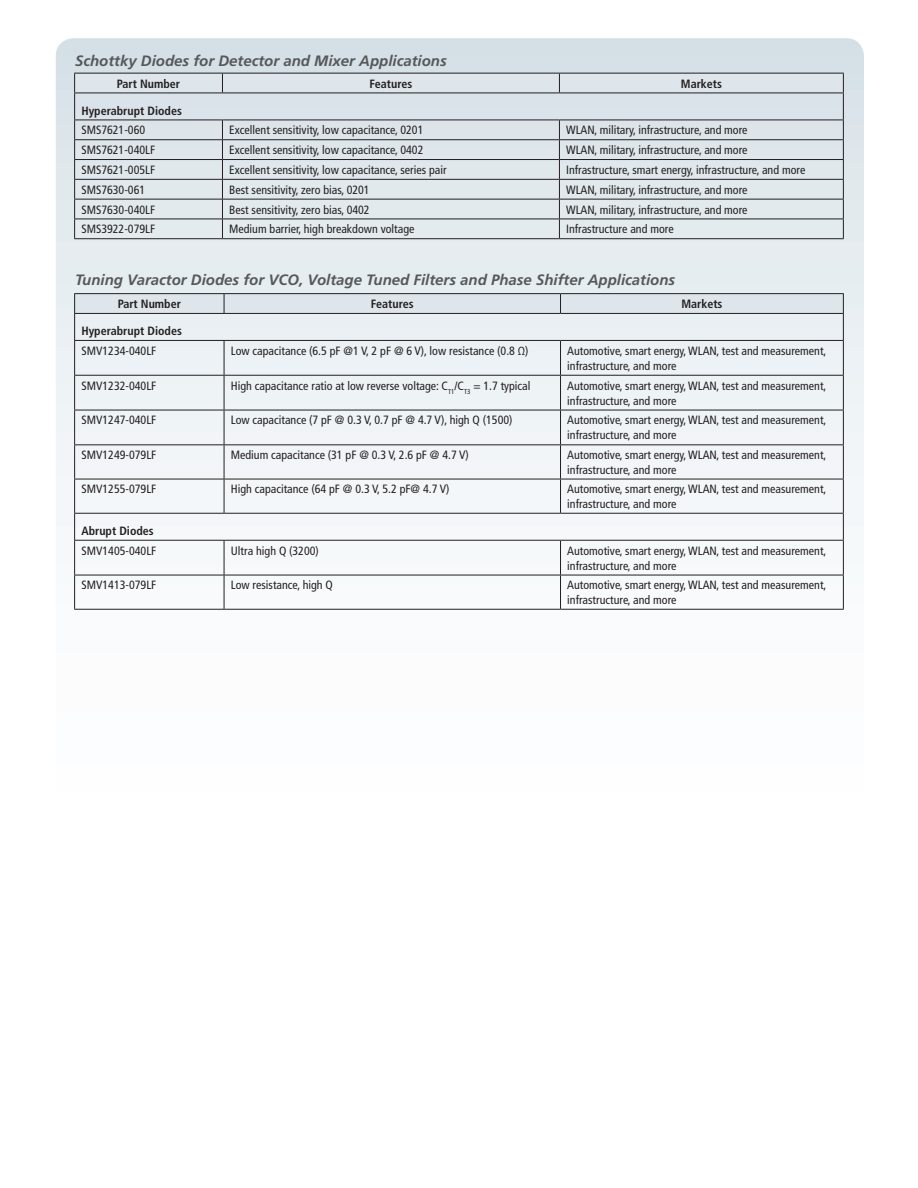
<style>
.page{position:relative;width:918px;height:1188px;background:#fff}
.page>*{position:absolute;margin:0;border:0;box-sizing:border-box;transform-origin:0 0}
.SubHead_2{font:italic 700 15px "Frutiger";color:#57585a}
.t1{font:condensed 12px/15px "Frutiger LT Std";color:#231f20}
.t2{font:700 condensed 12px "Frutiger LT Std";color:#231f20}
</style>
<div class="page">
<div style="left:56px;top:38px;width:808px;height:877px;background:linear-gradient(to bottom,#d9e3e8,#fff);border-radius:18px"></div>
<hr style="left:74px;top:293px;width:150px;height:1px;background:#231f20">
<hr style="left:224px;top:293px;width:337px;height:1px;background:#231f20">
<hr style="left:561px;top:293px;width:283px;height:1px;background:#231f20">
<svg style="left:74px;top:294px;width:770px;height:46px;background:#dee5e9"></svg>
<hr style="left:74px;top:340px;width:150px;height:1px;background:#231f20">
<hr style="left:74px;top:341px;width:1px;height:34px;background:#231f20">
<hr style="left:224px;top:340px;width:337px;height:1px;background:#231f20">
<hr style="left:224px;top:341px;width:1px;height:34px;background:#231f20">
<hr style="left:561px;top:340px;width:283px;height:1px;background:#231f20">
<hr style="left:560px;top:341px;width:1px;height:34px;background:#231f20">
<hr style="left:843px;top:341px;width:1px;height:34px;background:#231f20">
<hr style="left:74px;top:375px;width:150px;height:1px;background:#231f20">
<hr style="left:74px;top:376px;width:1px;height:34px;background:#231f20">
<hr style="left:224px;top:375px;width:337px;height:1px;background:#231f20">
<hr style="left:224px;top:376px;width:1px;height:34px;background:#231f20">
<hr style="left:561px;top:375px;width:283px;height:1px;background:#231f20">
<hr style="left:560px;top:376px;width:1px;height:34px;background:#231f20">
<hr style="left:843px;top:376px;width:1px;height:34px;background:#231f20">
<hr style="left:74px;top:410px;width:150px;height:1px;background:#231f20">
<hr style="left:74px;top:410px;width:1px;height:34px;background:#231f20">
<hr style="left:224px;top:410px;width:337px;height:1px;background:#231f20">
<hr style="left:224px;top:410px;width:1px;height:34px;background:#231f20">
<hr style="left:561px;top:410px;width:283px;height:1px;background:#231f20">
<hr style="left:560px;top:410px;width:1px;height:34px;background:#231f20">
<hr style="left:843px;top:410px;width:1px;height:34px;background:#231f20">
<hr style="left:74px;top:444px;width:150px;height:1px;background:#231f20">
<hr style="left:74px;top:445px;width:1px;height:34px;background:#231f20">
<hr style="left:224px;top:444px;width:337px;height:1px;background:#231f20">
<hr style="left:224px;top:445px;width:1px;height:34px;background:#231f20">
<hr style="left:561px;top:444px;width:283px;height:1px;background:#231f20">
<hr style="left:560px;top:445px;width:1px;height:34px;background:#231f20">
<hr style="left:843px;top:445px;width:1px;height:34px;background:#231f20">
<hr style="left:74px;top:479px;width:150px;height:1px;background:#231f20">
<hr style="left:74px;top:479px;width:1px;height:34px;background:#231f20">
<hr style="left:224px;top:479px;width:337px;height:1px;background:#231f20">
<hr style="left:224px;top:479px;width:1px;height:34px;background:#231f20">
<hr style="left:561px;top:479px;width:283px;height:1px;background:#231f20">
<hr style="left:560px;top:479px;width:1px;height:34px;background:#231f20">
<hr style="left:843px;top:479px;width:1px;height:34px;background:#231f20">
<hr style="left:74px;top:513px;width:150px;height:1px;background:#231f20">
<svg style="left:74px;top:514px;width:1px;height:26px"></svg>
<hr style="left:224px;top:513px;width:337px;height:1px;background:#231f20">
<hr style="left:561px;top:513px;width:283px;height:1px;background:#231f20">
<svg style="left:843px;top:514px;width:1px;height:26px"></svg>
<hr style="left:74px;top:540px;width:150px;height:1px;background:#231f20">
<hr style="left:74px;top:541px;width:1px;height:34px;background:#231f20">
<hr style="left:224px;top:540px;width:337px;height:1px;background:#231f20">
<hr style="left:224px;top:541px;width:1px;height:34px;background:#231f20">
<hr style="left:561px;top:540px;width:283px;height:1px;background:#231f20">
<hr style="left:560px;top:541px;width:1px;height:34px;background:#231f20">
<hr style="left:843px;top:541px;width:1px;height:34px;background:#231f20">
<hr style="left:74px;top:575px;width:150px;height:1px;background:#231f20">
<hr style="left:74px;top:575px;width:1px;height:34px;background:#231f20">
<hr style="left:224px;top:575px;width:337px;height:1px;background:#231f20">
<hr style="left:224px;top:575px;width:1px;height:34px;background:#231f20">
<hr style="left:561px;top:575px;width:283px;height:1px;background:#231f20">
<hr style="left:560px;top:575px;width:1px;height:34px;background:#231f20">
<hr style="left:843px;top:575px;width:1px;height:34px;background:#231f20">
<hr style="left:74px;top:609px;width:150px;height:1px;background:#231f20">
<hr style="left:224px;top:609px;width:337px;height:1px;background:#231f20">
<hr style="left:561px;top:609px;width:283px;height:1px;background:#231f20">
<svg style="left:74px;top:73px;width:770px;height:165px;background:#d5dce1"></svg>
<hr style="left:74px;top:238px;width:148px;height:1px;background:#231f20">
<hr style="left:222px;top:238px;width:337px;height:1px;background:#231f20">
<hr style="left:559px;top:238px;width:285px;height:1px;background:#231f20">
<p class="SubHead_2" style="left:75px;top:52px;width:373px">Schottky Diodes for Detector and Mixer Applications</p>
<p class="t2" style="left:117px;top:76px;width:65px">Part Number</p>
<p class="t2" style="left:370px;top:76px;width:44px">Features</p>
<p class="t2" style="left:681px;top:76px;width:42px">Markets</p>
<p class="t2" style="left:81px;top:103px;width:102px">Hyperabrupt Diodes</p>
<p class="t1" style="left:81px;top:123px;width:65px">SMS7621-060</p>
<p class="t1" style="left:229px;top:123px;width:196px">Excellent sensitivity, low capacitance, 0201</p>
<p class="t1" style="left:566px;top:123px;width:183px">WLAN, military, infrastructure, and more</p>
<p class="t1" style="left:81px;top:143px;width:75px">SMS7621-040LF</p>
<p class="t1" style="left:229px;top:143px;width:196px">Excellent sensitivity, low capacitance, 0402</p>
<p class="t1" style="left:566px;top:143px;width:183px">WLAN, military, infrastructure, and more</p>
<p class="t1" style="left:81px;top:162px;width:75px">SMS7621-005LF</p>
<p class="t1" style="left:229px;top:162px;width:219px">Excellent sensitivity, low capacitance, series pair</p>
<p class="t1" style="left:566px;top:162px;width:241px">Infrastructure, smart energy, infrastructure, and more</p>
<p class="t1" style="left:81px;top:182px;width:65px">SMS7630-061</p>
<p class="t1" style="left:229px;top:182px;width:142px">Best sensitivity, zero bias, 0201</p>
<p class="t1" style="left:566px;top:182px;width:183px">WLAN, military, infrastructure, and more</p>
<p class="t1" style="left:81px;top:202px;width:75px">SMS7630-040LF</p>
<p class="t1" style="left:229px;top:202px;width:142px">Best sensitivity, zero bias, 0402</p>
<p class="t1" style="left:566px;top:202px;width:183px">WLAN, military, infrastructure, and more</p>
<p class="t1" style="left:81px;top:222px;width:75px">SMS3922-079LF</p>
<p class="t1" style="left:229px;top:222px;width:187px">Medium barrier, high breakdown voltage</p>
<p class="t1" style="left:566px;top:222px;width:109px">Infrastructure and more</p>
<p class="SubHead_2" style="left:75px;top:271px;width:602px">Tuning Varactor Diodes for VCO, Voltage Tuned Filters and Phase Shifter Applications</p>
<p class="t2" style="left:118px;top:297px;width:65px">Part Number</p>
<p class="t2" style="left:371px;top:297px;width:44px">Features</p>
<p class="t2" style="left:681px;top:297px;width:42px">Markets</p>
<p class="t2" style="left:81px;top:324px;width:102px">Hyperabrupt Diodes</p>
<p class="t1" style="left:81px;top:343px;width:76px">SMV1234-040LF</p>
<p class="t1" style="left:231px;top:343px;width:299px">Low capacitance (6.5 pF @1 V, 2 pF @ 6 V), low resistance (0.8 Ω)</p>
<p class="t1" style="left:567px;top:343px;width:261px">Automotive, smart energy, WLAN, test and measurement, infrastructure, and more</p>
<p class="t1" style="left:81px;top:378px;width:76px">SMV1232-040LF</p>
<p class="t1" style="left:231px;top:378px;width:301px">High capacitance ratio at low reverse voltage: C<sub>T1</sub>/C<sub>T3</sub> = 1.7 typical</p>
<p class="t1" style="left:567px;top:378px;width:261px">Automotive, smart energy, WLAN, test and measurement, infrastructure, and more</p>
<p class="t1" style="left:81px;top:413px;width:76px">SMV1247-040LF</p>
<p class="t1" style="left:231px;top:413px;width:283px">Low capacitance (7 pF @ 0.3 V, 0.7 pF @ 4.7 V), high Q (1500)</p>
<p class="t1" style="left:567px;top:413px;width:261px">Automotive, smart energy, WLAN, test and measurement, infrastructure, and more</p>
<p class="t1" style="left:81px;top:448px;width:76px">SMV1249-079LF</p>
<p class="t1" style="left:231px;top:448px;width:240px">Medium capacitance (31 pF @ 0.3 V, 2.6 pF @ 4.7 V)</p>
<p class="t1" style="left:567px;top:448px;width:261px;line-height:14.4px">Automotive, smart energy, WLAN, test and measurement, infrastructure, and more</p>
<p class="t1" style="left:81px;top:482px;width:76px">SMV1255-079LF</p>
<p class="t1" style="left:231px;top:482px;width:220px">High capacitance (64 pF @ 0.3 V, 5.2 pF@ 4.7 V)</p>
<p class="t1" style="left:567px;top:482px;width:261px;line-height:14.4px">Automotive, smart energy, WLAN, test and measurement, infrastructure, and more</p>
<p class="t2" style="left:81px;top:524px;width:74px">Abrupt Diodes</p>
<p class="t1" style="left:81px;top:543px;width:76px">SMV1405-040LF</p>
<p class="t1" style="left:231px;top:543px;width:90px">Ultra high Q (3200)</p>
<p class="t1" style="left:567px;top:543px;width:261px">Automotive, smart energy, WLAN, test and measurement, infrastructure, and more</p>
<p class="t1" style="left:81px;top:578px;width:76px">SMV1413-079LF</p>
<p class="t1" style="left:231px;top:578px;width:104px">Low resistance, high Q</p>
<p class="t1" style="left:567px;top:578px;width:261px;line-height:14.4px">Automotive, smart energy, WLAN, test and measurement, infrastructure, and more</p>
</div>
